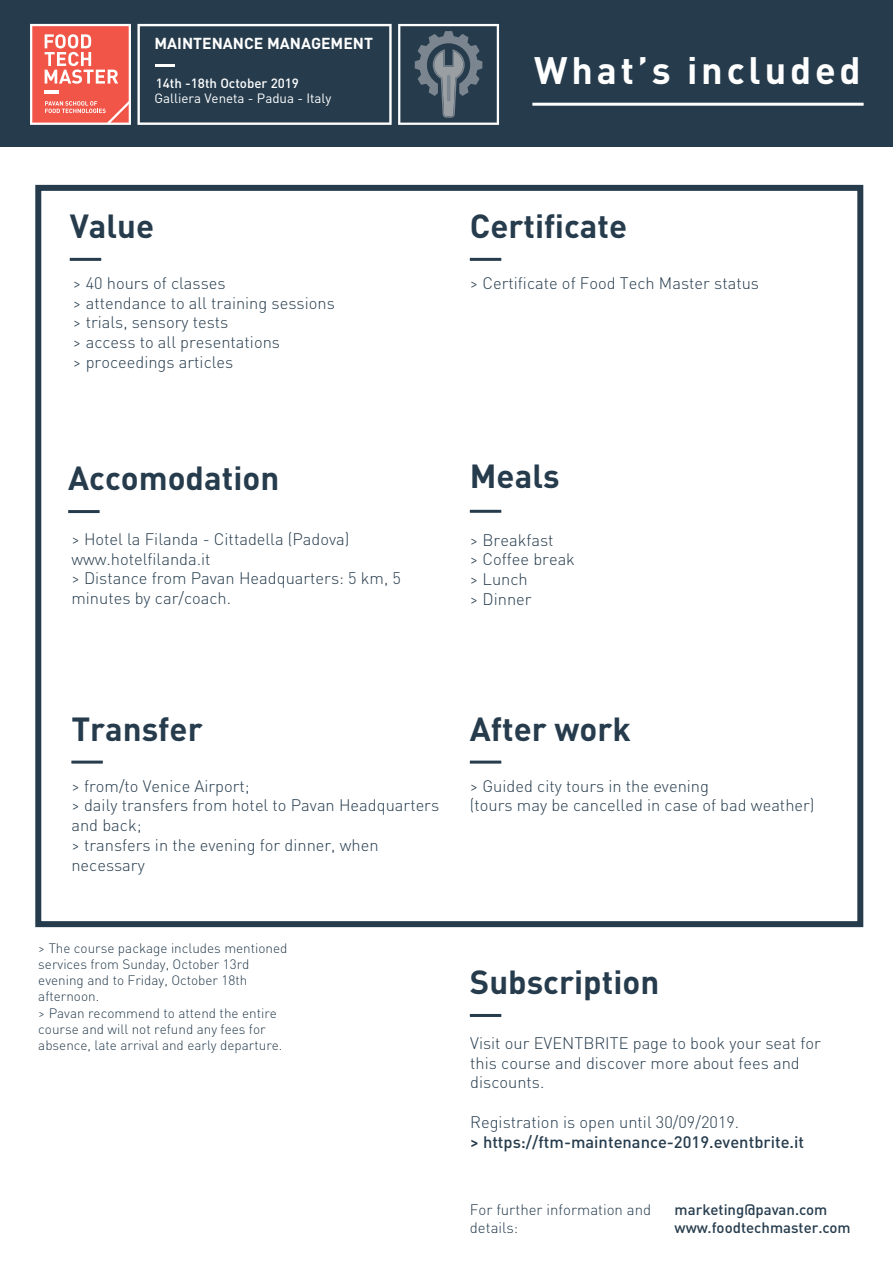
<style>
.page{position:relative;width:893px;height:1263px;background:#fff}
.page>*{position:absolute;margin:0;border:0;box-sizing:border-box;transform-origin:0 0}
.t1{font:700 37.8px "DIN Pro";letter-spacing:.1em;color:#fff}
.t2{font:700 33px "DIN Pro";color:#263c4d}
.t3{font:300 16.5px/19.8px "DIN Pro";color:#263c4d}
.t4{font:500 16.5px "DIN Pro";color:#263c4d}
.t5{font:700 15.75px "DIN Pro";color:#fff}
.t6{font:500 15px "DIN Pro";color:#263c4d}
.t7{font:300 15px "DIN Pro";color:#263c4d}
.t8{font:300 13.5px/16.2px "DIN Pro";color:#263c4d}
.t9{font:13.35px "DIN Pro";color:#fff}
.t10{font:500 13.35px "DIN Pro";color:#fff}
</style>
<div class="page">
<div style="left:0;top:0;width:893px;height:147px;background:#263c4d"></div>
<hr style="left:532px;top:103px;width:332px;height:3px;background:#fff">
<hr style="left:470px;top:1014px;width:31px;height:3px;background:#263c4d">
<hr style="left:68px;top:510px;width:32px;height:3px;background:#263c4d">
<hr style="left:470px;top:510px;width:31px;height:3px;background:#263c4d">
<hr style="left:470px;top:258px;width:31px;height:3px;background:#263c4d">
<hr style="left:70px;top:258px;width:31px;height:3px;background:#263c4d">
<hr style="left:71px;top:761px;width:32px;height:3px;background:#263c4d">
<hr style="left:470px;top:761px;width:31px;height:3px;background:#263c4d">
<div style="left:35px;top:185px;width:828px;height:742px;border:6px solid #263c4d"></div>
<svg style="left:398px;top:24px;width:101px;height:101px"></svg>
<hr style="left:447px;top:75px;width:3px;height:26px;background:#7b8690;border-radius:2px">
<svg style="left:137px;top:24px;width:255px;height:101px"></svg>
<svg style="left:30px;top:24px;width:101px;height:101px;background:#f27b70"></svg>
<hr style="left:45px;top:91px;width:14px;height:3px;background:#fff">
<hr style="left:156px;top:64px;width:19px;height:3px;background:#fff">
<p class="t5" style="left:154px;top:33px;width:220px">MAINTENANCE MANAGEMENT</p>
<p class="t10" style="left:156px;top:74px;width:145px">14th -18th October 2019</p>
<p class="t9" style="left:154px;top:89px;width:178px">Galliera Veneta - Padua - Italy</p>
<h2 class="t2" style="left:70px;top:203px;width:86px">Value</h2>
<p class="t3" style="left:73px;top:272px;width:263px">&gt; 40 hours of classes<br>&gt; attendance to all training sessions &gt; trials, sensory tests<br>&gt; access to all presentations<br>&gt; proceedings articles</p>
<h1 class="t1" style="left:534px;top:45px;width:328px">What’s included</h1>
<h2 class="t2" style="left:470px;top:203px;width:159px">Certificate</h2>
<p class="t3" style="left:470px;top:272px;width:291px">&gt; Certificate of Food Tech Master status</p>
<h2 class="t2" style="left:68px;top:456px;width:213px">Accomodation</h2>
<h2 class="t2" style="left:470px;top:454px;width:91px">Meals</h2>
<p class="t3" style="left:71px;top:528px;width:331px">&gt; Hotel la Filanda - Cittadella (Padova) www.hotelfilanda.it<br>&gt; Distance from Pavan Headquarters: 5 km, 5 minutes by car/coach.</p>
<p class="t3" style="left:470px;top:529px;width:107px">&gt; Breakfast<br>&gt; Coffee break &gt; Lunch<br>&gt; Dinner</p>
<h2 class="t2" style="left:71px;top:706px;width:133px">Transfer</h2>
<p class="t3" style="left:71px;top:775px;width:369px">&gt; from/to Venice Airport;<br>&gt; daily transfers from hotel to Pavan Headquarters and back;<br>&gt; transfers in the evening for dinner, when necessary</p>
<p class="t8" style="left:38px;top:939px;width:251px">&gt; The course package includes mentioned services from Sunday, October 13rd evening and to Friday, October 18th afternoon.<br>&gt; Pavan recommend to attend the entire course and will not refund any fees for absence, late arrival and early departure.</p>
<h2 class="t2" style="left:470px;top:706px;width:163px">After work</h2>
<p class="t3" style="left:470px;top:775px;width:346px">&gt; Guided city tours in the evening<br>(tours may be cancelled in case of bad weather)</p>
<h2 class="t2" style="left:470px;top:959px;width:191px">Subscription</h2>
<p class="t3" style="left:470px;top:1032px;width:352px">Visit our EVENTBRITE page to book your seat for this course and discover more about fees and discounts.</p>
<p class="t3" style="left:470px;top:1111px;width:271px">Registration is open until 30/09/2019.</p>
<p class="t4" style="left:470px;top:1130px;width:335px">&gt; https://ftm-maintenance-2019.eventbrite.it</p>
<p class="t7" style="left:470px;top:1199px;width:183px">For further information and</p>
<p class="t6" style="left:675px;top:1199px;width:154px">marketing@pavan.com</p>
<p class="t7" style="left:470px;top:1217px;width:50px">details:</p>
<p class="t6" style="left:675px;top:1217px;width:178px">www.foodtechmaster.com</p>
</div>
